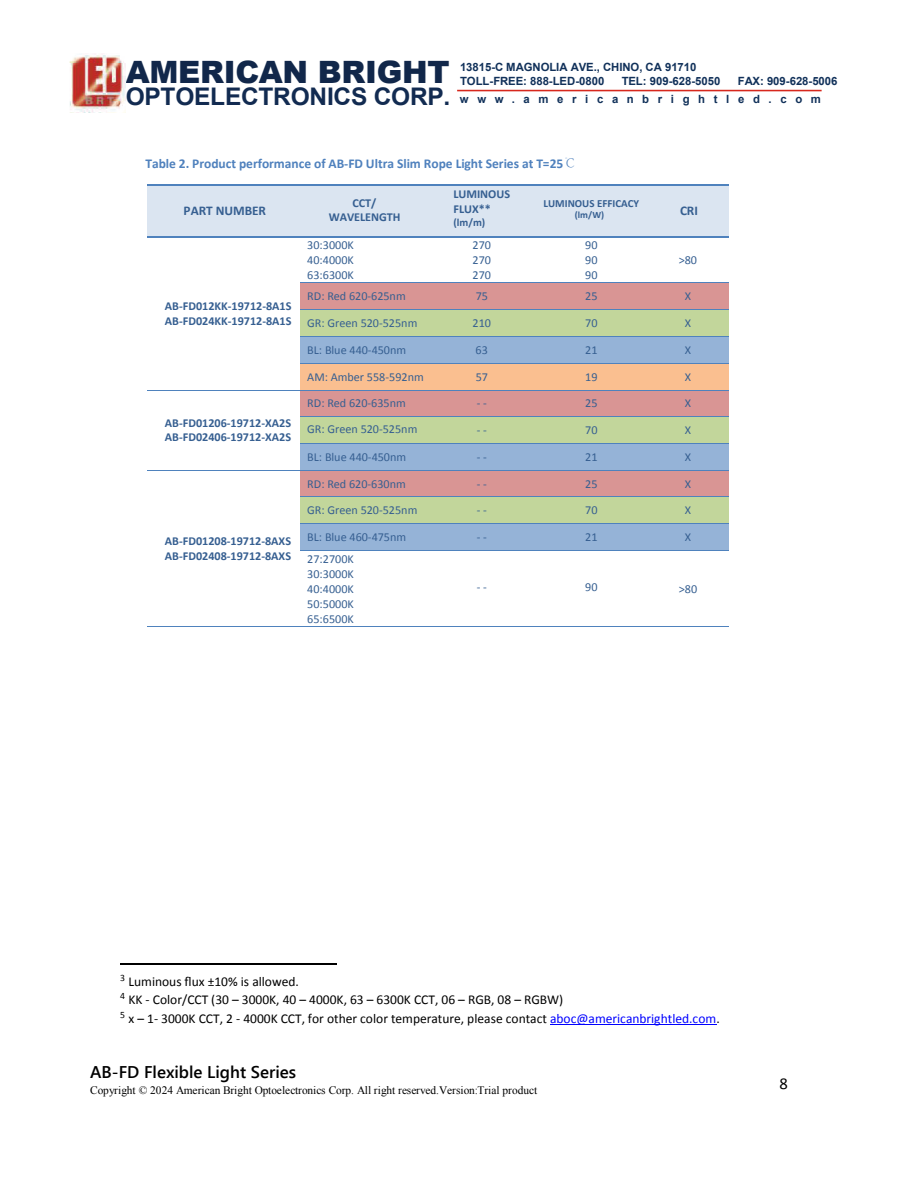
<style>
.page{position:relative;width:918px;height:1188px;background:#fff}
.page>*{position:absolute;margin:0;border:0;box-sizing:border-box;transform-origin:0 0}
.t1{font:900 30.75px "Arial";letter-spacing:-.01em;color:#11274a}
.t2{font:600 16.95px "Segoe UI";color:#000}
.t3{font:16.5px "Calibri";color:#000}
.t4{font:13.5px/18.3px "Calibri";color:#000}
.t5{font:700 13.5px "Calibri";letter-spacing:-.005em;color:#4f81bd}
.t6{font:700 13.35px "Calibri";letter-spacing:-.005em;color:#365f91}
.t7{font:12.15px/15px "Calibri";letter-spacing:-.005em;color:#365f91;text-align:justify}
.t8{font:700 12.15px/14.5px "Calibri";color:#365f91}
.t9{font:11.4px "Times New Roman";color:#000}
.t10{font:700 11.4px/14.4px "Arial";color:#11315a}
.t11{font:700 11.4px/17.4px "Arial";letter-spacing:.76em;color:#11315a}
.t12{font:700 10.95px "Calibri";color:#365f91}
.t13{font:700 9.75px "Calibri";color:#365f91}
.s1{font-size:24.3px;color:#122b51}
.s2{font-family:"Adobe Song Std";font-weight:300}
.s3{color:#00f}
</style>
<div class="page">
<hr style="left:120px;top:963px;width:216px;height:1px;background:#000">
<hr style="left:550px;top:1024px;width:166px;height:1px;background:#00f">
<hr style="left:457px;top:90px;width:365px;height:1px;background:#d7281d">
<img style="left:70px;top:54px;width:56px;height:58px">
<div style="left:301px;top:390px;width:428px;height:26px;background:#d99594"></div>
<div style="left:301px;top:469px;width:428px;height:28px;background:#d99594"></div>
<div style="left:301px;top:364px;width:428px;height:26px;background:#fabf90"></div>
<div style="left:301px;top:337px;width:428px;height:26px;background:#95b3d7"></div>
<div style="left:301px;top:443px;width:428px;height:26px;background:#95b3d7"></div>
<div style="left:301px;top:524px;width:428px;height:27px;background:#95b3d7"></div>
<div style="left:301px;top:310px;width:428px;height:27px;background:#c2d69b"></div>
<div style="left:301px;top:417px;width:428px;height:26px;background:#c2d69b"></div>
<div style="left:301px;top:497px;width:428px;height:27px;background:#c2d69b"></div>
<div style="left:301px;top:283px;width:428px;height:27px;background:#d99594"></div>
<div style="left:148px;top:185px;width:581px;height:52px;background:#dbe5f1"></div>
<hr style="left:148px;top:236px;width:581px;height:1px;background:#4f82bd">
<hr style="left:148px;top:184px;width:581px;height:2px;background:#4f82bd">
<hr style="left:301px;top:282px;width:428px;height:1px;background:#4f82bd">
<hr style="left:301px;top:309px;width:428px;height:1px;background:#4f82bd">
<hr style="left:301px;top:336px;width:428px;height:1px;background:#4f82bd">
<hr style="left:301px;top:363px;width:428px;height:1px;background:#4f82bd">
<hr style="left:148px;top:390px;width:581px;height:1px;background:#4f82bd">
<hr style="left:301px;top:416px;width:428px;height:1px;background:#4f82bd">
<hr style="left:301px;top:443px;width:428px;height:1px;background:#4f82bd">
<hr style="left:148px;top:470px;width:581px;height:1px;background:#4f82bd">
<hr style="left:301px;top:497px;width:428px;height:1px;background:#4f82bd">
<hr style="left:301px;top:523px;width:428px;height:1px;background:#4f82bd">
<hr style="left:301px;top:550px;width:428px;height:1px;background:#4f82bd">
<hr style="left:148px;top:626px;width:581px;height:1px;background:#4f82bd">
<h1 class="t1" style="left:126px;top:50px;width:325px">AMERICAN BRIGHT</h1>
<p class="t10" style="left:460px;top:60px;width:238px">13815-C MAGNOLIA AVE., CHINO, CA 91710<br>TOLL-FREE: 888-LED-0800</p>
<p class="t11" style="left:126px;top:73px;width:713px;text-indent:612px">FAX: 909-628-5006<br><span class="s1">OPTOELECTRONICS CORP.</span>www.americanbrightled.com</p>
<p class="t10" style="left:622px;top:74px;width:100px">TEL: 909-628-5050</p>
<p class="t5" style="left:145px;top:155px;width:433px">Table 2. Product performance of AB-FD Ultra Slim Rope Light Series at T=25<span class="s2">℃</span></p>
<p class="t6" style="left:184px;top:202px;width:84px">PART NUMBER</p>
<p class="t8" style="left:329px;top:195px;width:73px;text-align:center">CCT/<br>WAVELENGTH</p>
<p class="t8" style="left:453px;top:187px;width:58px">LUMINOUS<br>FLUX**</p>
<p class="t12" style="left:453px;top:215px;width:33px">(lm/m)</p>
<p class="t12" style="left:544px;top:196px;width:97px">LUMINOUS EFFICACY</p>
<p class="t13" style="left:575px;top:209px;width:31px">(lm/W)</p>
<p class="t7" style="left:307px;top:238px;width:48px">30:3000K 40:4000K 63:6300K</p>
<p class="t7" style="left:473px;top:238px;width:20px">270<br>270<br>270</p>
<p class="t7" style="left:585px;top:238px;width:14px">90<br>90<br>90</p>
<p class="t6" style="left:680px;top:202px;width:20px">CRI</p>
<p class="t7" style="left:679px;top:253px;width:20px">&gt;80</p>
<p class="t8" style="left:165px;top:299px;width:128px">AB-FD012KK-19712-8A1S<br>AB-FD024KK-19712-8A1S</p>
<p class="t8" style="left:165px;top:415px;width:128px">AB-FD01206-19712-XA2S<br>AB-FD02406-19712-XA2S</p>
<p class="t8" style="left:165px;top:533px;width:128px">AB-FD01208-19712-8AXS</p>
<p class="t8" style="left:165px;top:548px;width:128px">AB-FD02408-19712-8AXS</p>
<p class="t7" style="left:307px;top:289px;width:100px">RD: Red 620-625nm</p>
<p class="t7" style="left:476px;top:289px;width:14px">75</p>
<p class="t7" style="left:585px;top:289px;width:14px">25</p>
<p class="t7" style="left:685px;top:289px;width:8px">X</p>
<p class="t7" style="left:307px;top:316px;width:112px">GR: Green 520-525nm</p>
<p class="t7" style="left:473px;top:316px;width:20px">210</p>
<p class="t7" style="left:585px;top:316px;width:14px">70</p>
<p class="t7" style="left:685px;top:316px;width:8px">X</p>
<p class="t7" style="left:307px;top:343px;width:100px">BL: Blue 440-450nm</p>
<p class="t7" style="left:476px;top:343px;width:14px">63</p>
<p class="t7" style="left:585px;top:343px;width:14px">21</p>
<p class="t7" style="left:685px;top:343px;width:8px">X</p>
<p class="t7" style="left:307px;top:369px;width:118px">AM: Amber 558-592nm</p>
<p class="t7" style="left:476px;top:369px;width:14px">57</p>
<p class="t7" style="left:585px;top:369px;width:14px">19</p>
<p class="t7" style="left:685px;top:369px;width:8px">X</p>
<p class="t7" style="left:477px;top:396px;width:12px">- -</p>
<p class="t7" style="left:585px;top:396px;width:14px">25</p>
<p class="t7" style="left:685px;top:396px;width:8px">X</p>
<p class="t7" style="left:477px;top:423px;width:12px">- -</p>
<p class="t7" style="left:585px;top:423px;width:14px">70</p>
<p class="t7" style="left:685px;top:423px;width:8px">X</p>
<p class="t7" style="left:477px;top:449px;width:12px">- -</p>
<p class="t7" style="left:477px;top:476px;width:12px">- -</p>
<p class="t7" style="left:477px;top:502px;width:12px">- -</p>
<p class="t7" style="left:477px;top:530px;width:12px">- -</p>
<p class="t7" style="left:307px;top:396px;width:100px">RD: Red 620-635nm</p>
<p class="t7" style="left:307px;top:422px;width:112px">GR: Green 520-525nm</p>
<p class="t7" style="left:307px;top:449px;width:100px">BL: Blue 440-450nm</p>
<p class="t7" style="left:585px;top:449px;width:14px">21</p>
<p class="t7" style="left:585px;top:476px;width:14px">25</p>
<p class="t7" style="left:585px;top:503px;width:14px">70</p>
<p class="t7" style="left:585px;top:530px;width:14px">21</p>
<p class="t7" style="left:685px;top:449px;width:8px">X</p>
<p class="t7" style="left:307px;top:471px;width:112px;line-height:26.2px">RD: Red 620-630nm<br>GR: Green 520-525nm</p>
<p class="t7" style="left:307px;top:530px;width:100px">BL: Blue 460-475nm</p>
<p class="t7" style="left:685px;top:476px;width:8px">X</p>
<p class="t7" style="left:685px;top:503px;width:8px">X</p>
<p class="t7" style="left:685px;top:530px;width:8px">X</p>
<p class="t7" style="left:307px;top:551px;width:48px">27:2700K 30:3000K 40:4000K 50:5000K 65:6500K</p>
<p class="t7" style="left:477px;top:579px;width:12px">- -</p>
<p class="t7" style="left:585px;top:579px;width:14px">90</p>
<p class="t7" style="left:679px;top:581px;width:20px">&gt;80</p>
<p class="t4" style="left:120px;top:972px;width:601px"><sup>3</sup> Luminous flux ±10% is allowed.<br><sup>4</sup> KK - Color/CCT (30 – 3000K, 40 – 4000K, 63 – 6300K CCT, 06 – RGB, 08 – RGBW)<br><sup>5</sup> x – 1- 3000K CCT, 2 - 4000K CCT, for other color temperature, please contact <span class="s3">aboc@americanbrightled.com</span>.</p>
<h2 class="t2" style="left:90px;top:1061px;width:207px">AB-FD Flexible Light Series</h2>
<p class="t9" style="left:90px;top:1082px;width:449px">Copyright © 2024 American Bright Optoelectronics Corp. All right reserved.Version:Trial product</p>
<h3 class="t3" style="left:779px;top:1073px;width:10px">8</h3>
</div>
